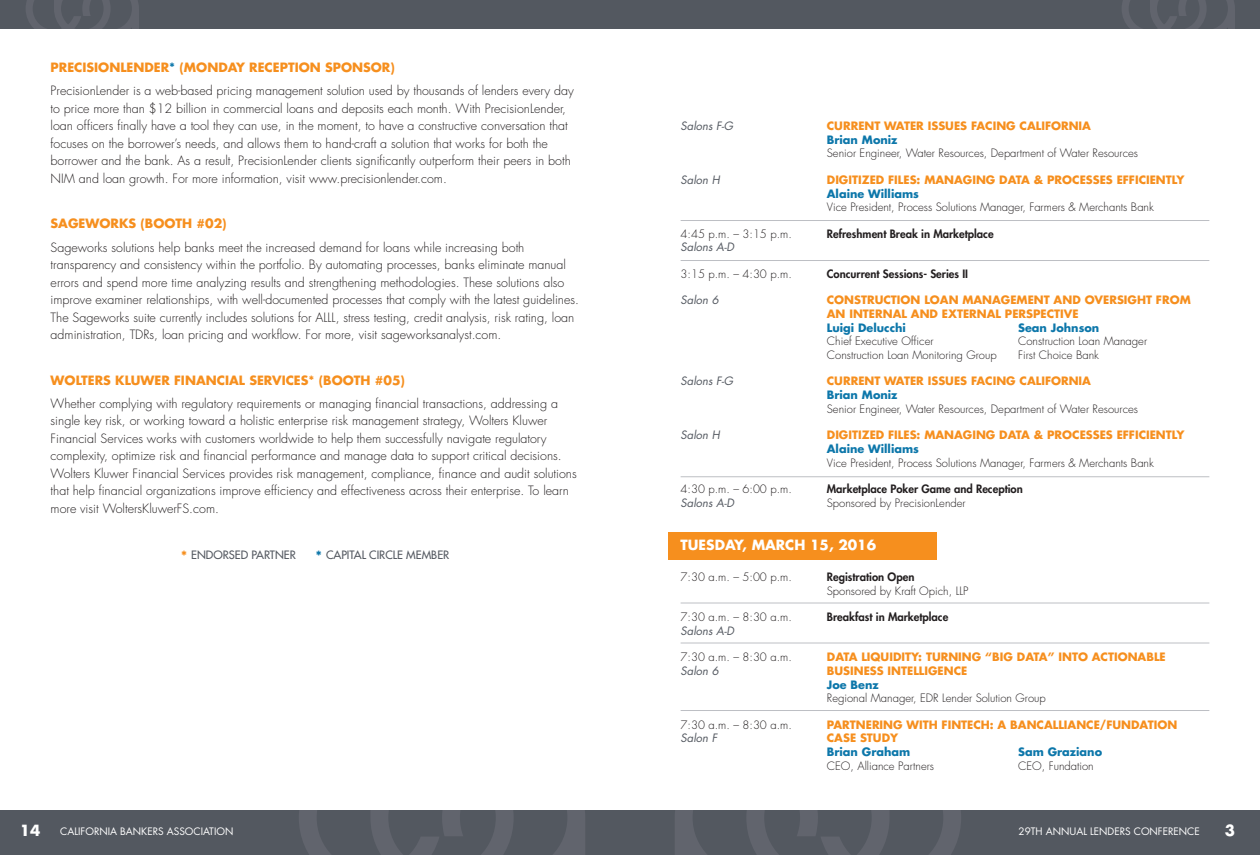
<style>
.page{position:relative;width:1260px;height:855px;background:#fff}
.page>*{position:absolute;margin:0;border:0;box-sizing:border-box;transform-origin:0 0}
.Headline_1{font:700 15px "Futura Std";color:#fff}
.At_A_Glance_Date{font:700 13.75px "Futura Std";color:#fff}
.t1{font:300 12.5px/17.5px "Futura Std";color:#231f20}
.SPONSOR_TITLE{font:700 12.5px "Futura Std";color:#f68f1e}
.At_A_Glance_Text{font:300 11.25px/13.8px "Futura Std";color:#231f20}
.At_A_Glance_Text-2{font:700 11.25px/13.8px "Futura Std";color:#f68f1e}
.At_A_Glance_Text-3{font:800 11.25px "Futura Std";color:#231f20}
.At_A_Glance_Text-4{font:italic 11.25px "Futura Std";color:#535860}
.At_A_Glance_Text-5{font:700 11.25px/13.8px "Futura Std";color:#0d77aa}
.t2{font:500 11.25px "Futura Std";color:#535860}
.Footer_Text{font:10px "Futura Std";color:#fff}
.s1{color:#0d77aa}
.s2{font-weight:700;font-size:13.75px;color:#f68f1e}
.s3{font-weight:700;font-size:13.75px;color:#0d77aa}
.s4{font-weight:700;color:#f68f1e}
.s5{font-weight:700;color:#0d77aa}
.s6{font-weight:800}
.s7{color:#f68f1e}
</style>
<div class="page">
<div style="left:0;top:0;width:630px;height:28px;background:#535860"></div>
<svg style="left:26px;top:0;width:113px;height:28px"></svg>
<div style="left:614px;top:0;width:646px;height:28px;background:#535860"></div>
<svg style="left:1122px;top:0;width:113px;height:28px"></svg>
<div style="left:0;top:810px;width:630px;height:45px;background:#535860"></div>
<svg style="left:299px;top:810px;width:286px;height:45px"></svg>
<div style="left:630px;top:810px;width:630px;height:45px;background:#535860"></div>
<svg style="left:675px;top:810px;width:286px;height:45px"></svg>
<div style="left:668px;top:532px;width:268px;height:27px;background:#f68f1e"></div>
<hr style="left:681px;top:220px;width:528px;height:1px;background:#bdbfc4">
<hr style="left:681px;top:260px;width:528px;height:1px;background:#bdbfc4">
<hr style="left:681px;top:477px;width:528px;height:1px;background:#bdbfc4">
<hr style="left:681px;top:603px;width:528px;height:1px;background:#bdbfc4">
<hr style="left:681px;top:643px;width:528px;height:1px;background:#bdbfc4">
<hr style="left:681px;top:710px;width:528px;height:1px;background:#bdbfc4">
<p class="SPONSOR_TITLE" style="left:51px;top:59px;width:346px">PRECISIONLENDER<span class="s1">*</span> (MONDAY RECEPTION SPONSOR)</p>
<p class="t1" style="left:51px;top:82px;width:525px">PrecisionLender is a web-based pricing management solution used by thousands of lenders every day to price more than $12 billion in commercial loans and deposits each month. With PrecisionLender, loan officers finally have a tool they can use, in the moment, to have a constructive conversation that focuses on the borrower’s needs, and allows them to hand-craft a solution that works for both the borrower and the bank. As a result, PrecisionLender clients significantly outperform their peers in both NIM and loan growth. For more information, visit www.precisionlender.com.</p>
<p class="SPONSOR_TITLE" style="left:51px;top:215px;width:178px">SAGEWORKS (BOOTH #02)</p>
<p class="t1" style="left:51px;top:239px;width:530px">Sageworks solutions help banks meet the increased demand for loans while increasing both transparency and consistency within the portfolio. By automating processes, banks eliminate manual errors and spend more time analyzing results and strengthening methodologies. These solutions also improve examiner relationships, with well-documented processes that comply with the latest guidelines.<br>The Sageworks suite currently includes solutions for ALLL, stress testing, credit analysis, risk rating, loan administration, TDRs, loan pricing and workflow. For more, visit sageworksanalyst.com.</p>
<p class="SPONSOR_TITLE" style="left:51px;top:372px;width:356px">WOLTERS KLUWER FINANCIAL SERVICES* (BOOTH #05)</p>
<p class="t1" style="left:51px;top:395px;width:528px">Whether complying with regulatory requirements or managing financial transactions, addressing a single key risk, or working toward a holistic enterprise risk management strategy, Wolters Kluwer Financial Services works with customers worldwide to help them successfully navigate regulatory complexity, optimize risk and financial performance and manage data to support critical decisions.<br>Wolters Kluwer Financial Services provides risk management, compliance, finance and audit solutions that help financial organizations improve efficiency and effectiveness across their enterprise. To learn more visit WoltersKluwerFS.com.</p>
<p class="t2" style="left:181px;top:547px;width:117px"><span class="s2">*</span> ENDORSED PARTNER</p>
<p class="t2" style="left:315px;top:547px;width:135px"><span class="s3">*</span> CAPITAL CIRCLE MEMBER</p>
<p class="At_A_Glance_Text-4" style="left:681px;top:119px;width:54px">Salons F-G</p>
<p class="At_A_Glance_Text" style="left:827px;top:119px;width:313px"><span class="s4">CURRENT WATER ISSUES FACING CALIFORNIA<br></span><span class="s5">Brian Moniz<br></span>Senior Engineer, Water Resources, Department of Water Resources</p>
<p class="At_A_Glance_Text-4" style="left:681px;top:172px;width:41px">Salon H</p>
<p class="At_A_Glance_Text" style="left:827px;top:173px;width:359px"><span class="s4">DIGITIZED FILES: MANAGING DATA &amp; PROCESSES EFFICIENTLY<br></span><span class="s5">Alaine Williams<br></span>Vice President, Process Solutions Manager, Farmers &amp; Merchants Bank</p>
<p class="At_A_Glance_Text" style="left:681px;top:227px;width:113px">4:45 p.m. – 3:15 p.m.</p>
<p class="At_A_Glance_Text-3" style="left:827px;top:226px;width:168px">Refreshment Break in Marketplace</p>
<p class="At_A_Glance_Text-4" style="left:681px;top:240px;width:55px">Salons A-D</p>
<p class="At_A_Glance_Text" style="left:681px;top:267px;width:113px">3:15 p.m. – 4:30 p.m.</p>
<p class="At_A_Glance_Text-3" style="left:827px;top:266px;width:143px">Concurrent Sessions- Series II</p>
<p class="At_A_Glance_Text-4" style="left:681px;top:293px;width:39px">Salon 6</p>
<p class="At_A_Glance_Text-2" style="left:827px;top:293px;width:365px">CONSTRUCTION LOAN MANAGEMENT AND OVERSIGHT FROM<br>AN INTERNAL AND EXTERNAL PERSPECTIVE<br><span class="s1">Luigi Delucchi</span></p>
<p class="At_A_Glance_Text-5" style="left:1018px;top:320px;width:83px">Sean Johnson</p>
<p class="At_A_Glance_Text" style="left:827px;top:335px;width:108px">Chief Executive Officer</p>
<p class="At_A_Glance_Text" style="left:1018px;top:335px;width:131px">Construction Loan Manager</p>
<p class="At_A_Glance_Text" style="left:827px;top:348px;width:171px">Construction Loan Monitoring Group</p>
<p class="At_A_Glance_Text" style="left:1018px;top:348px;width:82px">First Choice Bank</p>
<p class="At_A_Glance_Text-4" style="left:681px;top:374px;width:54px">Salons F-G</p>
<p class="At_A_Glance_Text" style="left:827px;top:375px;width:313px"><span class="s4">CURRENT WATER ISSUES FACING CALIFORNIA<br></span><span class="s5">Brian Moniz<br></span>Senior Engineer, Water Resources, Department of Water Resources</p>
<p class="At_A_Glance_Text-4" style="left:681px;top:428px;width:41px">Salon H</p>
<p class="At_A_Glance_Text" style="left:827px;top:429px;width:359px"><span class="s4">DIGITIZED FILES: MANAGING DATA &amp; PROCESSES EFFICIENTLY<br></span><span class="s5">Alaine Williams<br></span>Vice President, Process Solutions Manager, Farmers &amp; Merchants Bank</p>
<p class="At_A_Glance_Text" style="left:681px;top:482px;width:113px">4:30 p.m. – 6:00 p.m.</p>
<p class="At_A_Glance_Text-3" style="left:827px;top:482px;width:198px">Marketplace Poker Game and Reception</p>
<p class="At_A_Glance_Text-4" style="left:681px;top:496px;width:55px">Salons A-D</p>
<p class="At_A_Glance_Text" style="left:827px;top:496px;width:140px">Sponsored by PrecisionLender</p>
<p class="At_A_Glance_Date" style="left:681px;top:536px;width:197px">TUESDAY, MARCH 15, 2016</p>
<p class="At_A_Glance_Text" style="left:681px;top:570px;width:113px">7:30 a.m. – 5:00 p.m.</p>
<p class="At_A_Glance_Text" style="left:827px;top:570px;width:143px"><span class="s6">Registration Open<br></span>Sponsored by Kraft Opich, LLP</p>
<p class="At_A_Glance_Text" style="left:681px;top:610px;width:113px">7:30 a.m. – 8:30 a.m.</p>
<p class="At_A_Glance_Text-3" style="left:827px;top:610px;width:123px">Breakfast in Marketplace</p>
<p class="At_A_Glance_Text-4" style="left:681px;top:623px;width:55px">Salons A-D</p>
<p class="At_A_Glance_Text" style="left:681px;top:650px;width:113px">7:30 a.m. – 8:30 a.m.</p>
<p class="At_A_Glance_Text-2" style="left:827px;top:650px;width:340px">DATA LIQUIDITY: TURNING “BIG DATA” INTO ACTIONABLE</p>
<p class="At_A_Glance_Text-4" style="left:681px;top:664px;width:39px">Salon 6</p>
<p class="At_A_Glance_Text" style="left:827px;top:664px;width:220px"><span class="s4">BUSINESS INTELLIGENCE<br></span><span class="s5">Joe Benz<br></span>Regional Manager, EDR Lender Solution Group</p>
<p class="At_A_Glance_Text" style="left:681px;top:718px;width:113px">7:30 a.m. – 8:30 a.m.</p>
<p class="At_A_Glance_Text-2" style="left:827px;top:717px;width:352px">PARTNERING WITH FINTECH: A BANCALLIANCE/FUNDATION</p>
<p class="At_A_Glance_Text-4" style="left:681px;top:731px;width:38px">Salon F</p>
<p class="At_A_Glance_Text-5" style="left:827px;top:731px;width:85px"><span class="s7">CASE STUDY<br></span>Brian Graham</p>
<p class="At_A_Glance_Text-5" style="left:1018px;top:745px;width:86px">Sam Graziano</p>
<p class="At_A_Glance_Text" style="left:827px;top:759px;width:109px">CEO, Alliance Partners</p>
<p class="At_A_Glance_Text" style="left:1018px;top:759px;width:77px">CEO, Fundation</p>
<p class="Headline_1" style="left:20px;top:821px;width:22px">14</p>
<p class="Footer_Text" style="left:60px;top:825px;width:175px">CALIFORNIA BANKERS ASSOCIATION</p>
<p class="Footer_Text" style="left:1019px;top:825px;width:183px">29TH ANNUAL LENDERS CONFERENCE</p>
<p class="Headline_1" style="left:1225px;top:821px;width:12px">3</p>
</div>
